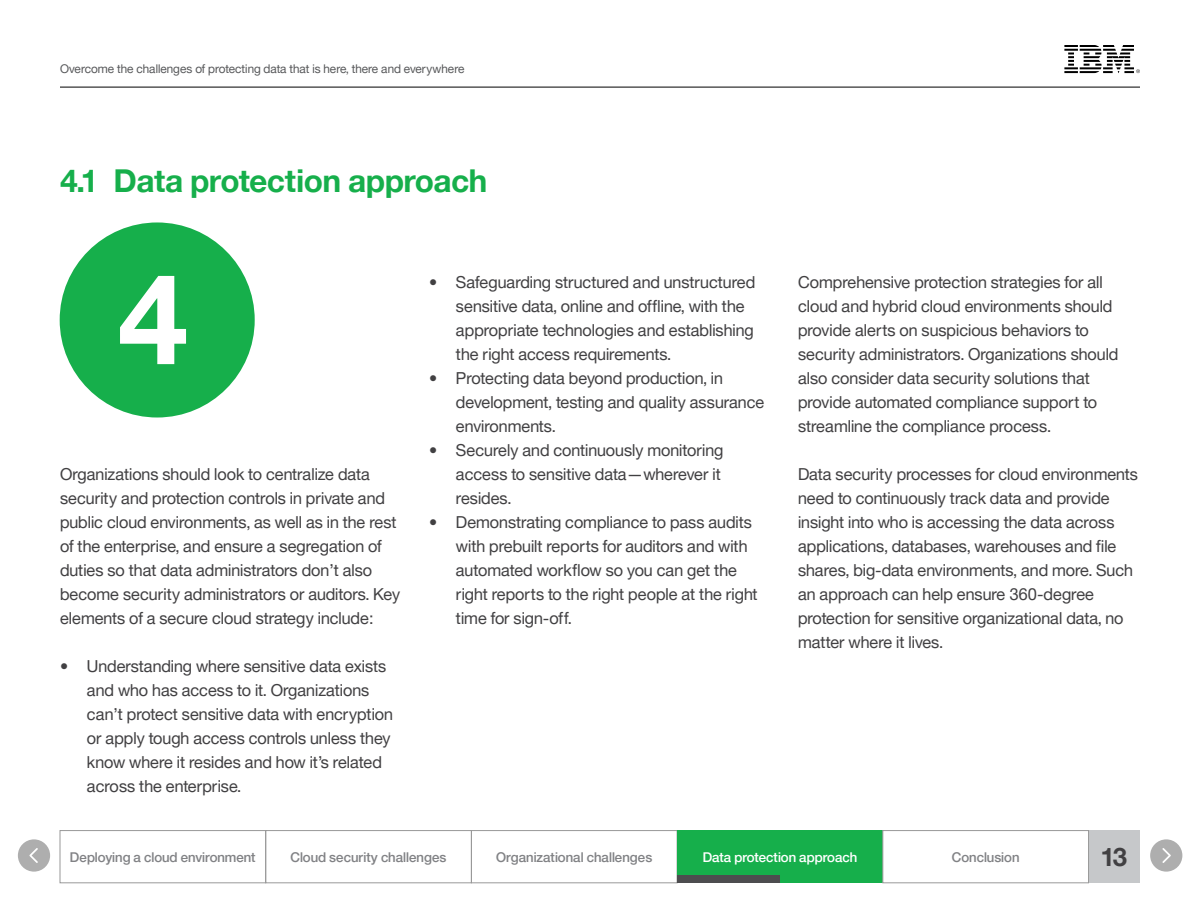
<style>
.page{position:relative;width:1200px;height:900px;background:#fff}
.page>*{position:absolute;margin:0;border:0;box-sizing:border-box;transform-origin:0 0}
.t1{font:126px "Helv Neue Boldfor IBM";color:#fff}
.t2{font:31.5px "Helv Neue Boldfor IBM";color:#16af4b}
.t3{font:25.5px "Helv Neue Boldfor IBM";color:#414042}
.t4{font:16.5px/24px "Helv Neue Romanfor IBM";color:#414042}
.t5{font:13.5px "Helv Neue Mediumfor IBM";color:#818285}
.t6{font:13.5px "Helv Neue Mediumfor IBM";color:#fff}
.t7{font:12px "Helv Neue Romanfor IBM";color:#58595b}
</style>
<div class="page">
<div style="left:60px;top:222px;width:195px;height:196px;background:#16af4b;border-radius:50%"></div>
<div style="left:1089px;top:830px;width:51px;height:53px;background:#c6c8ca"></div>
<div style="left:60px;top:830px;width:206px;height:53px;border:1px solid #999"></div>
<div style="left:266px;top:830px;width:206px;height:53px;border:1px solid #999"></div>
<div style="left:471px;top:830px;width:206px;height:53px;border:1px solid #999"></div>
<div style="left:677px;top:831px;width:206px;height:52px;background:#16af4b"></div>
<div style="left:883px;top:830px;width:206px;height:53px;background:#fff;border:1px solid #999"></div>
<svg style="left:1064px;top:45px;width:76px;height:28px"></svg>
<hr style="left:60px;top:87px;width:1080px;height:1px;background:#000">
<svg style="left:1150px;top:839px;width:32px;height:33px"></svg>
<svg style="left:18px;top:839px;width:32px;height:33px"></svg>
<div style="left:677px;top:876px;width:103px;height:7px;background:#4d4d4f"></div>
<p class="t7" style="left:60px;top:62px;width:406px">Overcome the challenges of protecting data that is here, there and everywhere</p>
<p class="t2" style="left:60px;top:161px;width:429px">4.1 Data protection approach</p>
<h1 class="t1" style="left:118px;top:240px;width:73px">4</h1>
<p class="t4" style="left:60px;top:462px;width:342px">Organizations should look to centralize data security and protection controls in private and public cloud environments, as well as in the rest of the enterprise, and ensure a segregation of duties so that data administrators don’t also become security administrators or auditors. Key elements of a secure cloud strategy include:</p>
<p class="t4" style="left:87px;top:654px;width:308px;text-indent:-27px">• Understanding where sensitive data exists and who has access to it. Organizations can’t protect sensitive data with encryption or apply tough access controls unless they know where it resides and how it’s related across the enterprise.</p>
<p class="t4" style="left:456px;top:270px;width:301px;text-indent:-27px">• Safeguarding structured and unstructured sensitive data, online and offline, with the appropriate technologies and establishing the right access requirements.</p>
<p class="t4" style="left:456px;top:366px;width:310px;text-indent:-27px">• Protecting data beyond production, in development, testing and quality assurance environments.</p>
<p class="t4" style="left:456px;top:438px;width:269px;text-indent:-27px">• Securely and continuously monitoring access to sensitive data—wherever it resides.</p>
<p class="t4" style="left:456px;top:510px;width:303px;text-indent:-27px">• Demonstrating compliance to pass audits with prebuilt reports for auditors and with automated workflow so you can get the right reports to the right people at the right time for sign-off.</p>
<p class="t4" style="left:798px;top:270px;width:322px">Comprehensive protection strategies for all cloud and hybrid cloud environments should provide alerts on suspicious behaviors to security administrators. Organizations should also consider data security solutions that provide automated compliance support to streamline the compliance process.</p>
<p class="t4" style="left:798px;top:462px;width:341px">Data security processes for cloud environments need to continuously track data and provide insight into who is accessing the data across applications, databases, warehouses and file shares, big-data environments, and more. Such an approach can help ensure 360-degree protection for sensitive organizational data, no matter where it lives.</p>
<p class="t5" style="left:70px;top:849px;width:187px">Deploying a cloud environment</p>
<p class="t5" style="left:291px;top:849px;width:157px">Cloud security challenges</p>
<p class="t5" style="left:496px;top:849px;width:157px">Organizational challenges</p>
<p class="t6" style="left:703px;top:849px;width:156px">Data protection approach</p>
<p class="t5" style="left:952px;top:849px;width:69px">Conclusion</p>
<h3 class="t3" style="left:1102px;top:840px;width:27px">13</h3>
</div>
